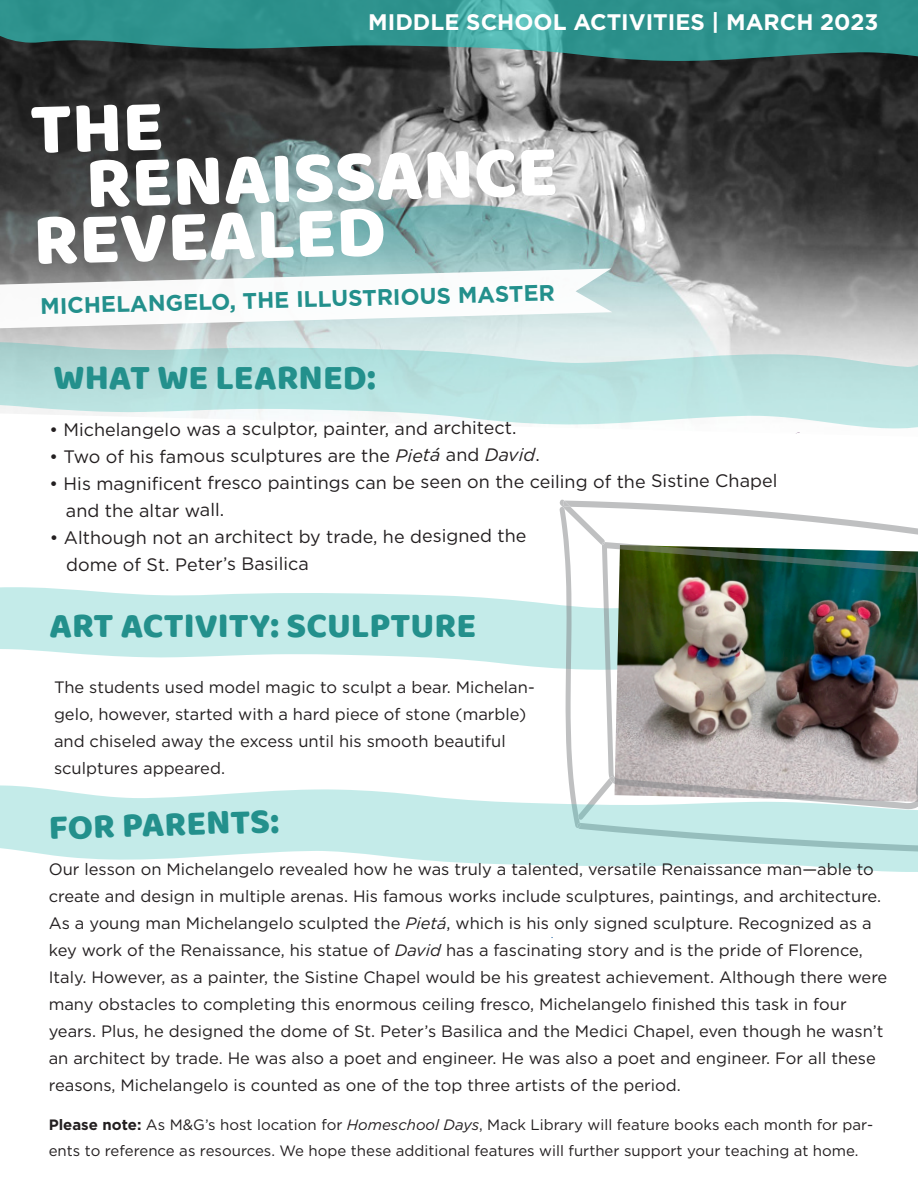
<style>
.page{position:relative;width:918px;height:1188px;background:#fff}
.page>*{position:absolute;margin:0;border:0;box-sizing:border-box;transform-origin:0 0}
.t1{font:75px "Baloo";color:#fff}
.t2{font:36px "Baloo";color:#23908c}
.t3{font:700 22.5px "Gotham";color:#23908c}
.t4{font:700 22.5px "Gotham";color:#fff}
.t5{font:18px "Gotham";letter-spacing:-.005em;color:#231f20}
.t6{font:16.5px/27px "Gotham";color:#231f20}
.t7{font:15px/25.5px "Gotham";color:#231f20}
.s1{font-style:italic}
.s2{font-weight:700}
</style>
<div class="page">
<img style="left:0;top:65px;width:918px;height:369px">
<svg style="left:0;top:0;width:918px;height:65px;background:#307e7a"></svg>
<svg style="left:0;top:587px;width:559px;height:82px;fill:#c4ebe9"></svg>
<svg style="left:0;top:269px;width:612px;height:61px"></svg>
<img style="left:559px;top:499px;width:359px;height:286px">
<svg style="left:0;top:342px;width:918px;height:86px;background:#c6e5e4"></svg>
<svg style="left:0;top:785px;width:918px;height:87px;fill:#c4ebe9"></svg>
<svg style="left:31px;top:104px;width:130px;height:49px;background:#2a2b2b"></svg>
<p class="t4" style="left:368px;top:7px;width:512px">MIDDLE SCHOOL ACTIVITIES | MARCH 2023</p>
<h1 class="t1" style="left:85px;top:135px;width:474px;rotate:-1deg">RENAISSANCE</h1>
<h1 class="t1" style="left:33px;top:193px;width:354px;rotate:-1deg">REVEALED</h1>
<p class="t3" style="left:40px;top:289px;width:516px;rotate:-1deg">MICHELANGELO, THE ILLUSTRIOUS MASTER</p>
<p class="t2" style="left:54px;top:356px;width:324px">WHAT WE LEARNED:</p>
<p class="t5" style="left:49px;top:417px;width:469px">• Michelangelo was a sculptor, painter, and architect.</p>
<p class="t5" style="left:50px;top:444px;width:492px">• Two of his famous sculptures are the <span class="s1">Pietá</span> and <span class="s1">David</span>.</p>
<p class="t5" style="left:50px;top:471px;width:729px">• His magnificent fresco paintings can be seen on the ceiling of the Sistine Chapel</p>
<p class="t5" style="left:66px;top:499px;width:160px">and the altar wall.</p>
<p class="t5" style="left:50px;top:525px;width:478px">• Although not an architect by trade, he designed the</p>
<p class="t5" style="left:66px;top:553px;width:244px">dome of St. Peter’s Basilica</p>
<p class="t2" style="left:50px;top:604px;width:428px">ART ACTIVITY: SCULPTURE</p>
<p class="t6" style="left:54px;top:673px;width:482px">The students used model magic to sculpt a bear. Michelan&shy;gelo, however, started with a hard piece of stone (marble) and chiseled away the excess until his smooth beautiful sculptures appeared.</p>
<p class="t2" style="left:48px;top:806px;width:232px;rotate:-2deg">FOR PARENTS:</p>
<p class="t6" style="left:49px;top:856px;width:840px">Our lesson on Michelangelo revealed how he was truly a talented, versatile Renaissance man—able to create and design in multiple arenas. His famous works include sculptures, paintings, and architecture.<br>As a young man Michelangelo sculpted the <span class="s1">Pietá</span>, which is his only signed sculpture. Recognized as a key work of the Renaissance, his statue of <span class="s1">David</span> has a fascinating story and is the pride of Florence, Italy. However, as a painter, the Sistine Chapel would be his greatest achievement. Although there were many obstacles to completing this enormous ceiling fresco, Michelangelo finished this task in four years. Plus, he designed the dome of St. Peter’s Basilica and the Medici Chapel, even though he wasn’t an architect by trade. He was also a poet and engineer. He was also a poet and engineer. For all these reasons, Michelangelo is counted as one of the top three artists of the period.</p>
<p class="t7" style="left:49px;top:1112px;width:826px"><span class="s2">Please note:</span> As M&amp;G’s host location for <span class="s1">Homeschool Days</span>, Mack Library will feature books each month for par&shy;ents to reference as resources. We hope these additional features will further support your teaching at home.</p>
</div>
